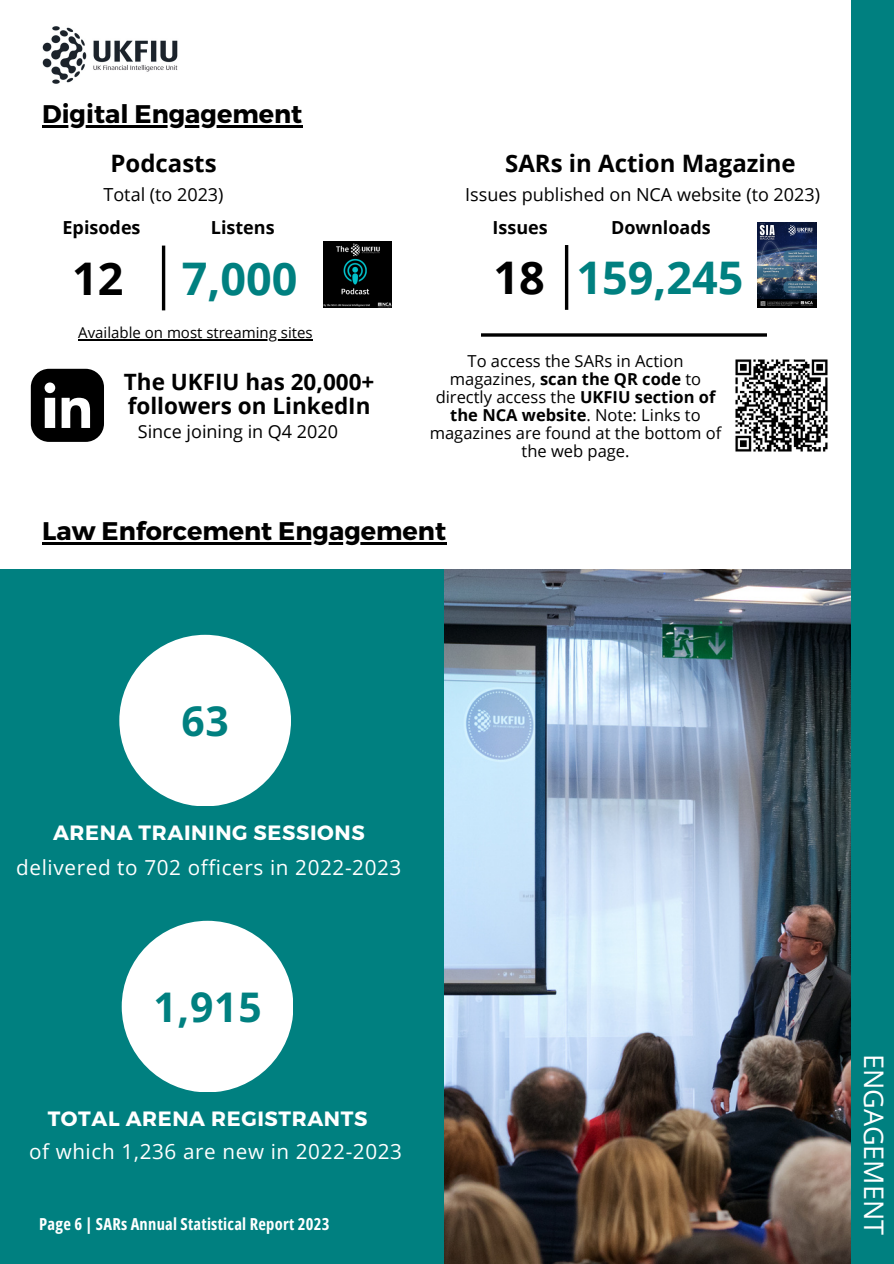
<style>
.page{position:relative;width:894px;height:1264px;background:#fff}
.page>*{position:absolute;margin:0;border:0;box-sizing:border-box;transform-origin:0 0}
.t1{font:700 45px "Open Sans";color:#008080}
.t2{font:700 45px "Open Sans";color:#000}
.t3{font:700 40.8px "Open Sans";color:#008080}
.t4{font:27px "Open Sans";color:#fff}
.t5{font:700 25.5px "Montserrat";color:#000}
.t6{font:700 24px "Open Sans";color:#010101}
.t7{font:700 24px "Open Sans";color:#000}
.t8{font:700 22.5px/24.8px "Open Sans";color:#000}
.t9{font:20.7px "Open Sans";letter-spacing:.03em;color:#fff}
.t10{font:700 20.7px "Montserrat";letter-spacing:.03em;color:#fff}
.t11{font:18px "Open Sans";color:#000}
.t12{font:700 18px "Open Sans";color:#000}
.t13{font:16.5px/18px "Open Sans";color:#000;text-align:center}
.t14{font:700 16.5px "Open Sans Condensed";letter-spacing:.015em;color:#fff}
.t15{font:15px "Open Sans";color:#000}
.s1{font-weight:700}
</style>
<div class="page">
<img style="left:42px;top:26px;width:136px;height:58px">
<hr style="left:162px;top:245px;width:3px;height:65px;background:#000">
<div style="left:0;top:569px;width:893px;height:694px;background:#008080"></div>
<img style="left:444px;top:569px;width:406px;height:694px">
<div style="left:850px;top:0;width:43px;height:1263px;background:#008080"></div>
<div style="left:122px;top:920px;width:171px;height:171px;background:#fff;border-radius:50%"></div>
<div style="left:119px;top:634px;width:171px;height:171px;background:#fff;border-radius:50%"></div>
<img style="left:323px;top:242px;width:68px;height:65px">
<svg style="left:31px;top:369px;width:73px;height:73px"></svg>
<hr style="left:78px;top:339px;width:234px;height:1px;background:#000">
<svg style="left:564px;top:245px;width:4px;height:65px"></svg>
<img style="left:757px;top:223px;width:59px;height:84px">
<img style="left:735px;top:359px;width:93px;height:93px">
<svg style="left:481px;top:333px;width:285px;height:4px"></svg>
<hr style="left:42px;top:542px;width:404px;height:2px;background:#000">
<hr style="left:42px;top:125px;width:260px;height:2px;background:#000">
<p class="t5" style="left:42px;top:97px;width:261px">Digital Engagement</p>
<p class="t7" style="left:110px;top:146px;width:108px">Podcasts</p>
<p class="t11" style="left:103px;top:181px;width:122px">Total (to 2023)</p>
<p class="t12" style="left:63px;top:214px;width:79px">Episodes</p>
<p class="t12" style="left:211px;top:214px;width:65px">Listens</p>
<h5 class="t2" style="left:72px;top:247px;width:53px">12</h5>
<h5 class="t1" style="left:182px;top:247px;width:117px">7,000</h5>
<p class="t15" style="left:78px;top:322px;width:236px">Available on most streaming sites</p>
<p class="t8" style="left:124px;top:368px;width:252px">The UKFIU has 20,000+ followers on LinkedIn</p>
<p class="t11" style="left:138px;top:419px;width:202px">Since joining in Q4 2020</p>
<p class="t6" style="left:505px;top:146px;width:292px">SARs in Action Magazine</p>
<p class="t11" style="left:465px;top:181px;width:356px">Issues published on NCA website (to 2023)</p>
<h6 class="t12" style="left:492px;top:214px;width:57px">Issues</h6>
<p class="t2" style="left:493px;top:246px;width:53px">18</p>
<p class="t12" style="left:611px;top:214px;width:101px">Downloads</p>
<h4 class="t1" style="left:576px;top:246px;width:168px">159,245</h4>
<p class="t13" style="left:429px;top:351px;width:293px">To access the SARs in Action magazines, <span class="s1">scan the QR code</span> to directly access the <span class="s1">UKFIU section of the NCA website</span>. Note: Links to magazines are found at the bottom of the web page.</p>
<p class="t5" style="left:42px;top:514px;width:405px">Law Enforcement Engagement</p>
<p class="t3" style="left:181px;top:693px;width:49px">63</p>
<h2 class="t10" style="left:53px;top:819px;width:313px">ARENA TRAINING SESSIONS</h2>
<p class="t9" style="left:16px;top:852px;width:386px">delivered to 702 officers in 2022-2023</p>
<p class="t3" style="left:153px;top:978px;width:110px">1,915</p>
<p class="t10" style="left:48px;top:1104px;width:321px">TOTAL ARENA REGISTRANTS</p>
<h2 class="t9" style="left:29px;top:1137px;width:374px">of which 1,236 are new in 2022-2023</h2>
<p class="t14" style="left:39px;top:1212px;width:292px">Page 6 | SARs Annual Statistical Report 2023</p>
<h3 class="t4" style="left:892px;top:1053px;width:183px;rotate:90deg">ENGAGEMENT</h3>
</div>
